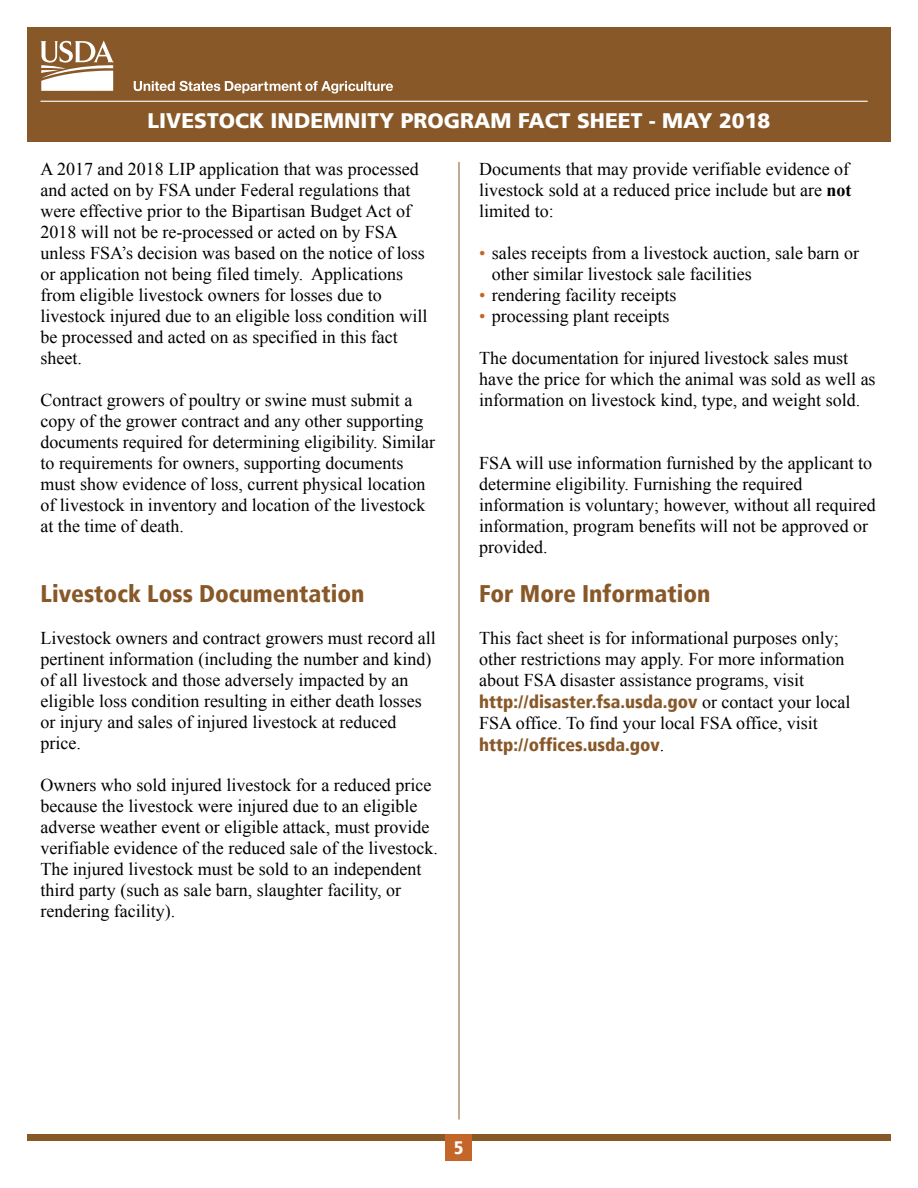
<style>
.page{position:relative;width:918px;height:1188px;background:#fff}
.page>*{position:absolute;margin:0;border:0;box-sizing:border-box;transform-origin:0 0}
.t1{font:900 condensed 24px "Frutiger LT";color:#885828}
.t2{font:900 21px "Frutiger LT";color:#fff}
.t3{font:18px/21px "Times New Roman";color:#000}
.t4{font:900 condensed 18px "Frutiger LT";color:#885828}
.t5{font:900 condensed 18px "Frutiger LT";color:#fff}
.s1{font-weight:700}
.s2{color:#c46629}
.s3{font-family:"Times New Roman";font-weight:400;font-stretch:normal;color:#000}
</style>
<div class="page">
<div style="left:27px;top:1134px;width:864px;height:7px;background:#885828"></div>
<div style="left:27px;top:27px;width:864px;height:115px;background:#885828"></div>
<svg style="left:40px;top:40px;width:74px;height:51px"></svg>
<svg style="left:134px;top:81px;width:259px;height:13px"></svg>
<hr style="left:40px;top:101px;width:828px;height:1px;background:#fff">
<div style="left:446px;top:1134px;width:26px;height:27px;background:#c46629"></div>
<hr style="left:459px;top:162px;width:1px;height:957px;background:#885828">
<p class="t2" style="left:148px;top:108px;width:624px">LIVESTOCK INDEMNITY PROGRAM FACT SHEET - MAY 2018</p>
<p class="t3" style="left:40px;top:158px;width:388px">A 2017 and 2018 LIP application that was processed and acted on by FSA under Federal regulations that were effective prior to the Bipartisan Budget Act of 2018 will not be re-processed or acted on by FSA unless FSA’s decision was based on the notice of loss or application not being filed timely. Applications from eligible livestock owners for losses due to livestock injured due to an eligible loss condition will be processed and acted on as specified in this fact sheet.</p>
<p class="t3" style="left:40px;top:389px;width:396px">Contract growers of poultry or swine must submit a copy of the grower contract and any other supporting documents required for determining eligibility. Similar to requirements for owners, supporting documents must show evidence of loss, current physical location of livestock in inventory and location of the livestock at the time of death.</p>
<p class="t3" style="left:479px;top:158px;width:374px">Documents that may provide verifiable evidence of livestock sold at a reduced price include but are <span class="s1">not </span>limited to:</p>
<p class="t3" style="left:492px;top:242px;width:369px;text-indent:-12px"><span class="s2">•</span> sales receipts from a livestock auction, sale barn or other similar livestock sale facilities</p>
<p class="t3" style="left:479px;top:284px;width:199px"><span class="s2">•</span> rendering facility receipts</p>
<p class="t3" style="left:479px;top:305px;width:192px"><span class="s2">•</span> processing plant receipts</p>
<p class="t3" style="left:479px;top:347px;width:398px">The documentation for injured livestock sales must have the price for which the animal was sold as well as information on livestock kind, type, and weight sold.</p>
<p class="t3" style="left:479px;top:452px;width:398px">FSA will use information furnished by the applicant to determine eligibility. Furnishing the required information is voluntary; however, without all required information, program benefits will not be approved or provided.</p>
<h1 class="t1" style="left:479px;top:580px;width:233px">For More Information</h1>
<p class="t3" style="left:479px;top:628px;width:367px">This fact sheet is for informational purposes only; other restrictions may apply. For more information about FSA disaster assistance programs, visit</p>
<p class="t4" style="left:479px;top:691px;width:373px">http://disaster.fsa.usda.gov <span class="s3">or contact your local</span></p>
<p class="t3" style="left:479px;top:712px;width:340px">FSA office. To find your local FSA office, visit</p>
<p class="t4" style="left:479px;top:733px;width:187px">http://offices.usda.gov<span class="s3">.</span></p>
<h1 class="t1" style="left:40px;top:580px;width:326px">Livestock Loss Documentation</h1>
<p class="t3" style="left:40px;top:628px;width:397px">Livestock owners and contract growers must record all pertinent information (including the number and kind) of all livestock and those adversely impacted by an eligible loss condition resulting in either death losses or injury and sales of injured livestock at reduced price.</p>
<p class="t3" style="left:40px;top:775px;width:399px">Owners who sold injured livestock for a reduced price because the livestock were injured due to an eligible adverse weather event or eligible attack, must provide verifiable evidence of the reduced sale of the livestock.<br>The injured livestock must be sold to an independent third party (such as sale barn, slaughter facility, or rendering facility).</p>
<p class="t5" style="left:454px;top:1137px;width:11px">5</p>
</div>
